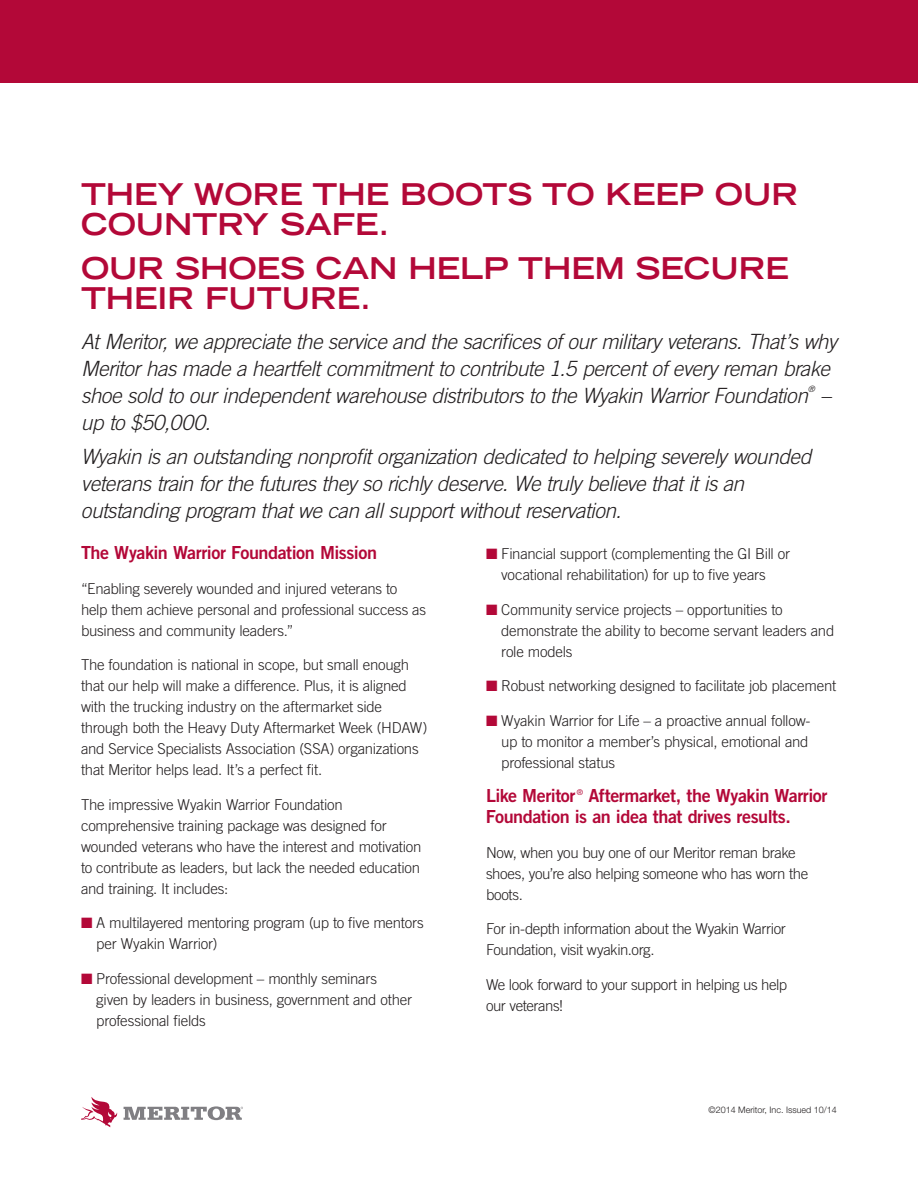
<style>
.page{position:relative;width:918px;height:1188px;background:#fff}
.page>*{position:absolute;margin:0;border:0;box-sizing:border-box;transform-origin:0 0}
.t1{font:700 expanded 30px/30px "Trade Gothic LT Std";color:#b30838}
.t2{font:italic 300 21px/27px "Trade Gothic LT Std";letter-spacing:-.025em;color:#231f20}
.t3{font:18px/21px "Trade Gothic LT Std Bd 2";letter-spacing:-.025em;color:#b30838}
.t4{font:300 15px/21px "Trade Gothic LT Std";letter-spacing:-.02em;color:#231f20}
.t5{font:300 9px "Helvetica Neue";color:#231f20}
.t6{font:italic 300 8.7px "Trade Gothic LT Std";color:#231f20}
.t7{font:7.8px "Trade Gothic LT Std";color:#b30838}
.s1{color:#b30838}
</style>
<div class="page">
<div style="left:0;top:0;width:918px;height:82px;background:#b30838"></div>
<svg style="left:124px;top:1106px;width:119px;height:14px"></svg>
<svg style="left:81px;top:1097px;width:36px;height:30px"></svg>
<h1 class="t1" style="left:81px;top:179px;width:719px">THEY WORE THE BOOTS TO KEEP OUR<br>COUNTRY SAFE.</h1>
<h1 class="t1" style="left:81px;top:252px;width:709px">OUR SHOES CAN HELP THEM SECURE<br>THEIR FUTURE.</h1>
<p class="t2" style="left:81px;top:329px;width:758px">At Meritor, we appreciate the service and the sacrifices of our military veterans. That’s why<br>Meritor has made a heartfelt commitment to contribute 1.5 percent of every reman brake shoe sold to our independent warehouse distributors to the Wyakin Warrior Foundation</p>
<p class="t6" style="left:808px;top:384px;width:8px">®</p>
<h2 class="t2" style="left:820px;top:383px;width:12px">–</h2>
<h2 class="t2" style="left:81px;top:407px;width:732px;line-height:33.8px">up to $50,000.<br>Wyakin is an outstanding nonprofit organization dedicated to helping severely wounded</h2>
<h2 class="t2" style="left:81px;top:471px;width:665px">veterans train for the futures they so richly deserve. We truly believe that it is an outstanding program that we can all support without reservation.</h2>
<p class="t3" style="left:81px;top:542px;width:298px">The Wyakin Warrior Foundation Mission</p>
<p class="t4" style="left:81px;top:578px;width:347px">“Enabling severely wounded and injured veterans to help them achieve personal and professional success as business and community leaders.”</p>
<p class="t4" style="left:81px;top:654px;width:348px">The foundation is national in scope, but small enough that our help will make a difference. Plus, it is aligned with the trucking industry on the aftermarket side through both the Heavy Duty Aftermarket Week (HDAW) and Service Specialists Association (SSA) organizations that Meritor helps lead. It’s a perfect fit.</p>
<p class="t4" style="left:81px;top:794px;width:342px">The impressive Wyakin Warrior Foundation comprehensive training package was designed for wounded veterans who have the interest and motivation to contribute as leaders, but lack the needed education and training. It includes:</p>
<p class="t4" style="left:96px;top:912px;width:329px;text-indent:-15px"><span class="s1">■</span> A multilayered mentoring program (up to five mentors per Wyakin Warrior)</p>
<p class="t4" style="left:96px;top:968px;width:317px;text-indent:-15px"><span class="s1">■</span> Professional development – monthly seminars given by leaders in business, government and other professional fields</p>
<p class="t4" style="left:486px;top:543px;width:306px;text-align:center"><span class="s1">■</span> Financial support (complementing the GI Bill or vocational rehabilitation) for up to five years</p>
<p class="t4" style="left:501px;top:599px;width:335px;text-indent:-15px"><span class="s1">■</span> Community service projects – opportunities to demonstrate the ability to become servant leaders and role models</p>
<p class="t4" style="left:486px;top:675px;width:352px"><span class="s1">■</span> Robust networking designed to facilitate job placement</p>
<p class="t4" style="left:501px;top:710px;width:311px;text-indent:-15px"><span class="s1">■</span> Wyakin Warrior for Life – a proactive annual follow&shy;up to monitor a member’s physical, emotional and professional status</p>
<p class="t3" style="left:486px;top:785px;width:91px">Like Meritor</p>
<p class="t7" style="left:577px;top:787px;width:8px">®</p>
<p class="t3" style="left:486px;top:785px;width:343px;text-indent:102px">Aftermarket, the Wyakin Warrior<br>Foundation is an idea that drives results.</p>
<p class="t4" style="left:486px;top:842px;width:324px">Now, when you buy one of our Meritor reman brake shoes, you’re also helping someone who has worn the boots.</p>
<p class="t4" style="left:486px;top:918px;width:301px">For in-depth information about the Wyakin Warrior<br>Foundation, visit wyakin.org.</p>
<p class="t4" style="left:486px;top:974px;width:303px">We look forward to your support in helping us help our veterans!</p>
<p class="t5" style="left:709px;top:1105px;width:130px">©2014 Meritor, Inc. Issued 10/14</p>
</div>
